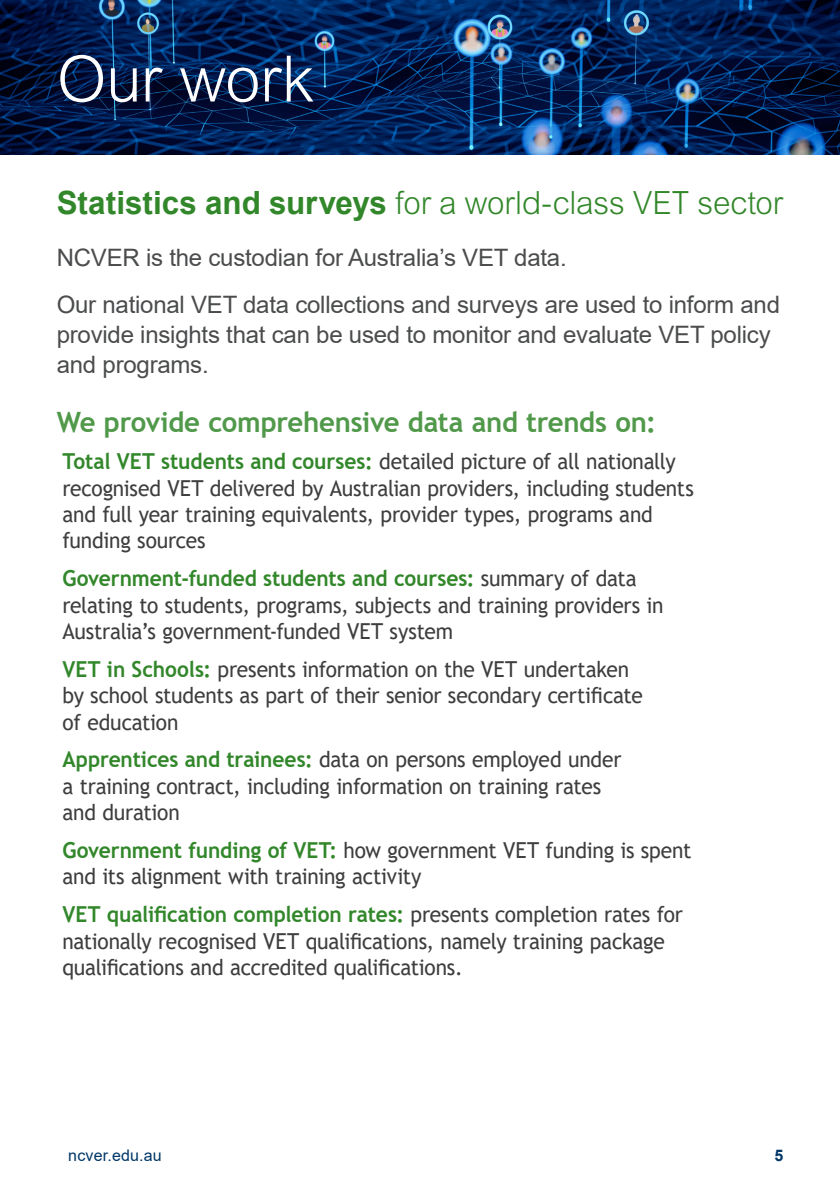
<style>
.page{position:relative;width:840px;height:1191px;background:#fff}
.page>*{position:absolute;margin:0;border:0;box-sizing:border-box;transform-origin:0 0}
.Heading{font:300 64px "Arial MT Std";letter-spacing:-.01em;color:#fff}
.Subheading{font:300 32px "Arial MT Std";letter-spacing:-.01em;color:#32872a}
.Subheading_2{font:700 28px "Trebuchet MS";letter-spacing:-.01em;color:#51994a}
.Intro_Body{font:24px/30px "Arial";letter-spacing:-.01em;color:#4b4c4d}
.Numbered_list_-_Corp_blue{font:22px/26.4px "Trebuchet MS";letter-spacing:-.01em;color:#3e3e3f;scale:.95 1}
.t1{font:16px "Arial";letter-spacing:.01em;color:#003768}
.t2{font:700 16px "Arial";color:#003768}
.s1{font-family:"Arial";font-weight:700}
.s2{font-weight:700;color:#32872a}
</style>
<div class="page">
<img style="left:0;top:0;width:839px;height:155px">
<h1 class="Heading" style="left:57px;top:43px;width:258px">Our work</h1>
<h2 class="Subheading" style="left:57px;top:184px;width:727px"><span class="s1">Statistics and surveys</span> for a world-class VET sector</h2>
<h4 class="Intro_Body" style="left:57px;top:243px;width:511px">NCVER is the custodian for Australia’s VET data.</h4>
<h4 class="Intro_Body" style="left:57px;top:290px;width:724px">Our national VET data collections and surveys are used to inform and provide insights that can be used to monitor and evaluate VET policy and programs.</h4>
<h3 class="Subheading_2" style="left:57px;top:404px;width:600px">We provide comprehensive data and trends on:</h3>
<p class="Numbered_list_-_Corp_blue" style="left:62px;top:448px;width:665px"><span class="s2">Total VET students and courses:</span> detailed picture of all nationally recognised VET delivered by Australian providers, including students and full year training equivalents, provider types, programs and funding sources</p>
<p class="Numbered_list_-_Corp_blue" style="left:62px;top:565px;width:634px"><span class="s2">Government-funded students and courses:</span> summary of data relating to students, programs, subjects and training providers in<br>Australia’s government-funded VET system</p>
<p class="Numbered_list_-_Corp_blue" style="left:62px;top:655px;width:612px"><span class="s2">VET in Schools:</span> presents information on the VET undertaken by school students as part of their senior secondary certificate of education</p>
<p class="Numbered_list_-_Corp_blue" style="left:62px;top:746px;width:589px"><span class="s2">Apprentices and trainees:</span> data on persons employed under a training contract, including information on training rates and duration</p>
<p class="Numbered_list_-_Corp_blue" style="left:62px;top:836px;width:663px"><span class="s2">Government funding of VET:</span> how government VET funding is spent and its alignment with training activity</p>
<p class="Numbered_list_-_Corp_blue" style="left:62px;top:901px;width:654px"><span class="s2">VET qualification completion rates:</span> presents completion rates for nationally recognised VET qualifications, namely training package qualifications and accredited qualifications.</p>
<p class="t1" style="left:68px;top:1144px;width:95px">ncver.edu.au</p>
<p class="t2" style="left:774px;top:1144px;width:10px">5</p>
</div>
